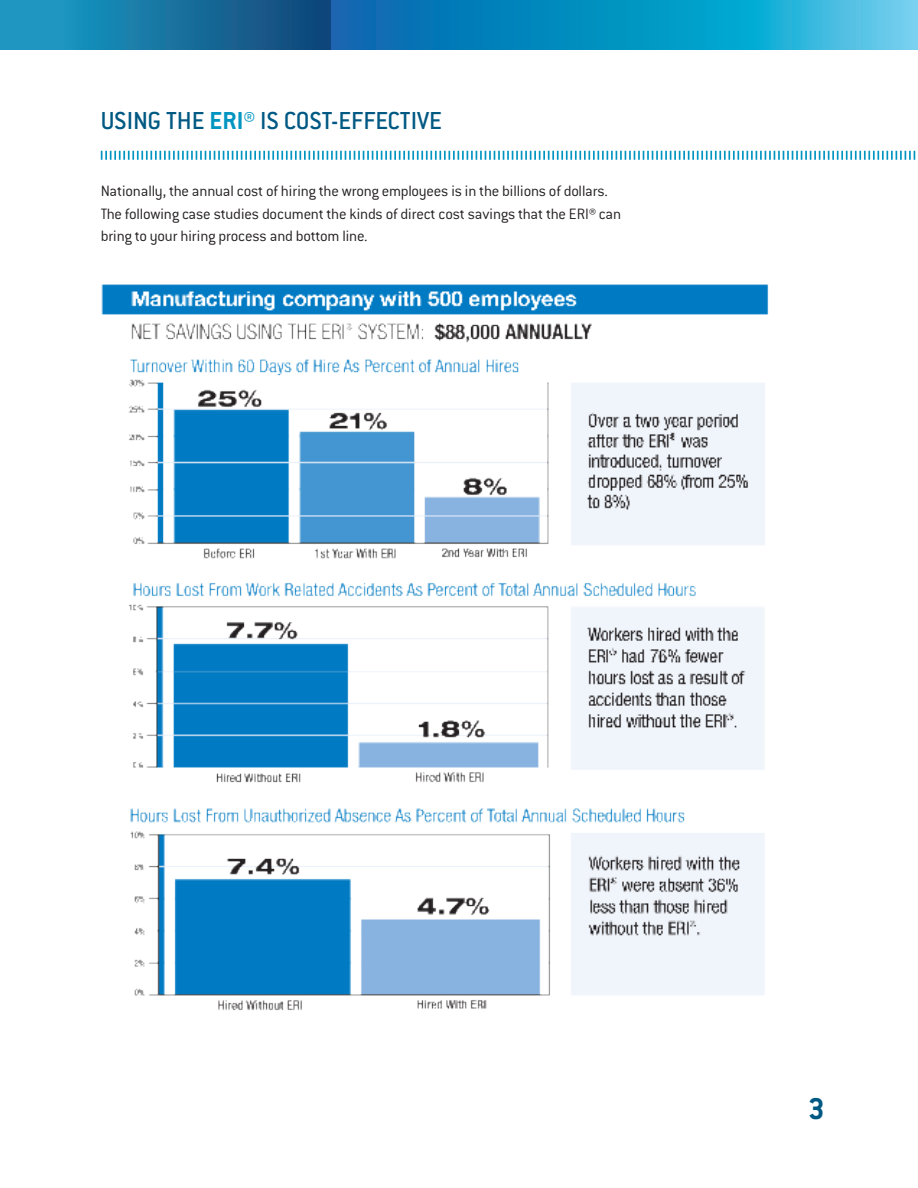
<style>
.page{position:relative;width:918px;height:1188px;background:#fff}
.page>*{position:absolute;margin:0;border:0;box-sizing:border-box;transform-origin:0 0}
.t1{font:700 33px "Conduit ITC";color:#005983}
.t2{font:500 27px "Conduit ITC";color:#005983}
.t3{font:300 16.5px/22.5px "Conduit ITC";letter-spacing:-.01em;color:#231f20}
.s1{font-weight:700;color:#0095c1}
.s2{color:#0095c1}
</style>
<div class="page">
<div style="left:0;top:0;width:333px;height:50px;background:linear-gradient(to right,#1ea2cb,#114577)"></div>
<svg style="left:332px;top:0;width:586px;height:50px"></svg>
<svg style="left:101px;top:151px;width:815px;height:9px"></svg>
<img style="left:101px;top:284px;width:668px;height:726px">
<h2 class="t2" style="left:101px;top:112px;width:343px">USING THE <span class="s1">ERI</span><span class="s2">®</span> IS COST-EFFECTIVE</h2>
<p class="t3" style="left:101px;top:181px;width:522px">Nationally, the annual cost of hiring the wrong employees is in the billions of dollars.<br>The following case studies document the kinds of direct cost savings that the ERI® can bring to your hiring process and bottom line.</p>
<h1 class="t1" style="left:808px;top:1098px;width:18px">3</h1>
</div>
